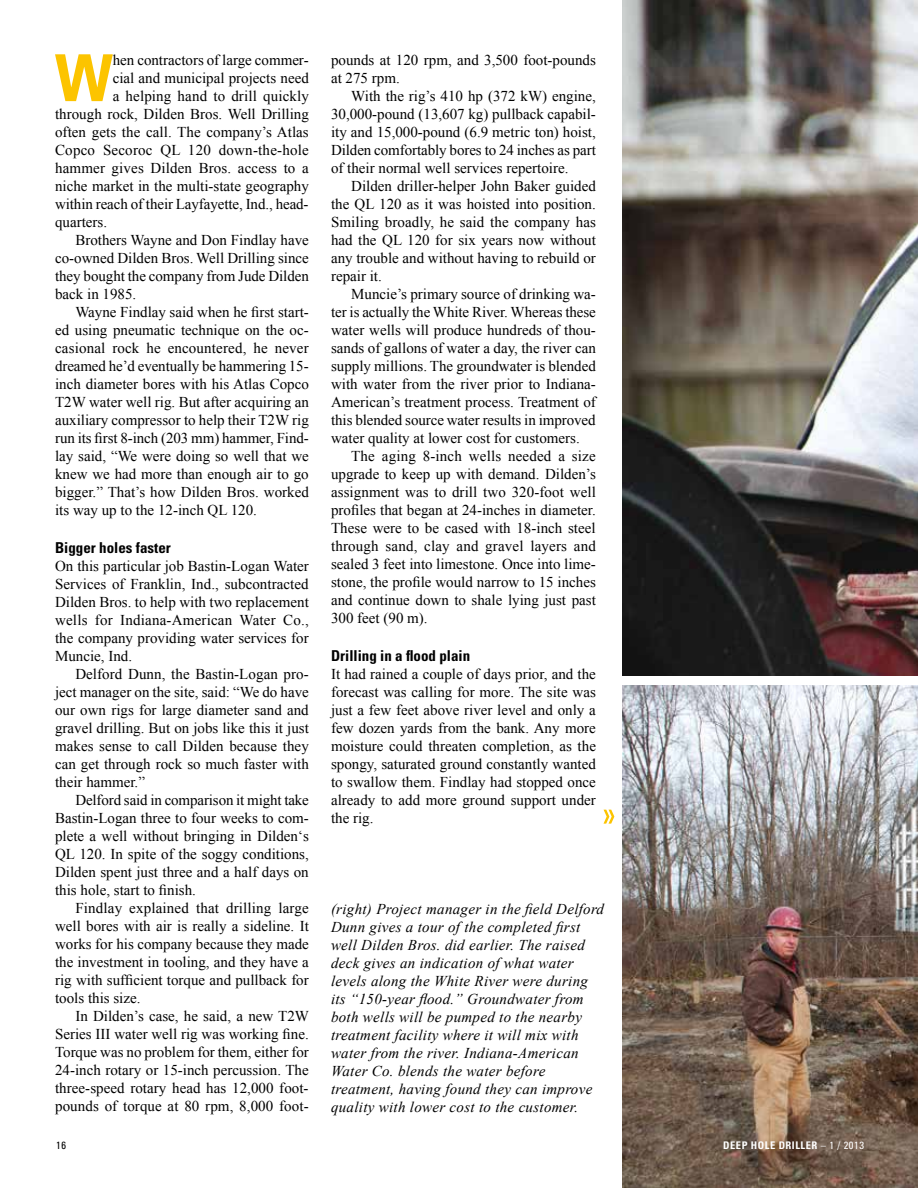
<style>
.page{position:relative;width:918px;height:1188px;background:#fff}
.page>*{position:absolute;margin:0;border:0;box-sizing:border-box;transform-origin:0 0}
.t1{font:700 condensed 64.8px "Univers LT Std";color:#fcc400}
.t2{font:15px/18px "Times New Roman";color:#000;text-align:justify}
.t3{font:italic 15px/18px "Times New Roman";letter-spacing:.02em;color:#000}
.t4{font:700 condensed 15px "Univers LT Std";color:#000}
.t5{font:700 condensed 10.5px "Univers LT Std";letter-spacing:.05em;color:#fff}
.t6{font:condensed 10.5px "Univers LT Std";color:#000}
.s1{font-weight:400}
</style>
<div class="page">
<img style="left:622px;top:685px;width:296px;height:503px">
<svg style="left:604px;top:810px;width:10px;height:14px"></svg>
<img style="left:622px;top:0;width:296px;height:676px">
<h1 class="t1" style="left:55px;top:38px;width:59px">W</h1>
<p class="t2" style="left:113px;top:51px;width:198px">hen contractors of large commer-</p>
<p class="t2" style="left:113px;top:69px;width:198px">cial and municipal projects need</p>
<p class="t2" style="left:113px;top:87px;width:198px">a helping hand to drill quickly</p>
<p class="t2" style="left:55px;top:105px;width:255px">through rock, Dilden Bros. Well Drilling</p>
<p class="t2" style="left:55px;top:123px;width:255px">often gets the call. The company’s Atlas</p>
<p class="t2" style="left:55px;top:141px;width:255px">Copco Secoroc QL 120 down-the-hole</p>
<p class="t2" style="left:55px;top:159px;width:255px">hammer gives Dilden Bros. access to a</p>
<p class="t2" style="left:55px;top:177px;width:255px">niche market in the multi-state geography</p>
<p class="t2" style="left:55px;top:195px;width:255px">within reach of their Layfayette, Ind., head-</p>
<p class="t2" style="left:55px;top:213px;width:54px">quarters.</p>
<p class="t2" style="left:75px;top:231px;width:235px">Brothers Wayne and Don Findlay have</p>
<p class="t2" style="left:55px;top:249px;width:255px">co-owned Dilden Bros. Well Drilling since</p>
<p class="t2" style="left:55px;top:267px;width:255px">they bought the company from Jude Dilden</p>
<p class="t2" style="left:55px;top:285px;width:83px">back in 1985.</p>
<p class="t2" style="left:75px;top:303px;width:235px">Wayne Findlay said when he first start-</p>
<p class="t2" style="left:55px;top:321px;width:255px">ed using pneumatic technique on the oc-</p>
<p class="t2" style="left:55px;top:339px;width:255px">casional rock he encountered, he never</p>
<p class="t2" style="left:55px;top:357px;width:255px">dreamed he’d eventually be hammering 15-</p>
<p class="t2" style="left:55px;top:375px;width:255px">inch diameter bores with his Atlas Copco</p>
<p class="t2" style="left:55px;top:393px;width:255px">T2W water well rig. But after acquiring an</p>
<p class="t2" style="left:55px;top:411px;width:255px">auxiliary compressor to help their T2W rig</p>
<p class="t2" style="left:55px;top:429px;width:255px">run its first 8-inch (203 mm) hammer, Find-</p>
<p class="t2" style="left:55px;top:447px;width:255px">lay said, “We were doing so well that we</p>
<p class="t2" style="left:55px;top:465px;width:255px">knew we had more than enough air to go</p>
<p class="t2" style="left:55px;top:483px;width:255px">bigger.” That’s how Dilden Bros. worked</p>
<p class="t2" style="left:55px;top:501px;width:203px">its way up to the 12-inch QL 120.</p>
<p class="t4" style="left:55px;top:539px;width:117px">Bigger holes faster</p>
<p class="t2" style="left:55px;top:557px;width:255px">On this particular job Bastin-Logan Water Services of Franklin, Ind., subcontracted Dilden Bros. to help with two replacement wells for Indiana-American Water Co., the company providing water services for Muncie, Ind.</p>
<p class="t2" style="left:55px;top:665px;width:255px;text-indent:20px">Delford Dunn, the Bastin-Logan pro&shy;ject manager on the site, said: “We do have our own rigs for large diameter sand and gravel drilling. But on jobs like this it just makes sense to call Dilden because they can get through rock so much faster with their hammer.”</p>
<p class="t2" style="left:55px;top:791px;width:255px;text-indent:20px">Delford said in comparison it might take Bastin-Logan three to four weeks to com&shy;plete a well without bringing in Dilden‘s QL 120. In spite of the soggy conditions, Dilden spent just three and a half days on this hole, start to finish.</p>
<p class="t2" style="left:55px;top:899px;width:255px;text-indent:20px">Findlay explained that drilling large well bores with air is really a sideline. It works for his company because they made the investment in tooling, and they have a rig with sufficient torque and pullback for tools this size.</p>
<p class="t2" style="left:55px;top:1007px;width:256px;text-indent:20px">In Dilden’s case, he said, a new T2W Series III water well rig was working fine.<br>Torque was no problem for them, either for 24-inch rotary or 15-inch percussion. The three-speed rotary head has 12,000 foot&shy;pounds of torque at 80 rpm, 8,000 foot-</p>
<p class="t2" style="left:331px;top:51px;width:266px">pounds at 120 rpm, and 3,500 foot-pounds at 275 rpm.</p>
<p class="t2" style="left:331px;top:87px;width:266px;text-indent:20px">With the rig’s 410 hp (372 kW) engine, 30,000-pound (13,607 kg) pullback capabil&shy;ity and 15,000-pound (6.9 metric ton) hoist, Dilden comfortably bores to 24 inches as part of their normal well services repertoire.</p>
<p class="t2" style="left:331px;top:177px;width:266px;text-indent:20px">Dilden driller-helper John Baker guided the QL 120 as it was hoisted into position.<br>Smiling broadly, he said the company has had the QL 120 for six years now without any trouble and without having to rebuild or repair it.</p>
<p class="t2" style="left:331px;top:285px;width:266px;text-indent:20px">Muncie’s primary source of drinking wa&shy;ter is actually the White River. Whereas these water wells will produce hundreds of thou&shy;sands of gallons of water a day, the river can supply millions. The groundwater is blended with water from the river prior to Indiana-American’s treatment process. Treatment of this blended source water results in improved water quality at lower cost for customers.</p>
<p class="t2" style="left:331px;top:447px;width:266px;text-indent:20px">The aging 8-inch wells needed a size upgrade to keep up with demand. Dilden’s assignment was to drill two 320-foot well profiles that began at 24-inches in diameter.<br>These were to be cased with 18-inch steel through sand, clay and gravel layers and sealed 3 feet into limestone. Once into lime&shy;stone, the profile would narrow to 15 inches and continue down to shale lying just past 300 feet (90 m).</p>
<p class="t4" style="left:331px;top:647px;width:141px">Drilling in a flood plain</p>
<p class="t2" style="left:331px;top:665px;width:266px">It had rained a couple of days prior, and the forecast was calling for more. The site was just a few feet above river level and only a few dozen yards from the bank. Any more moisture could threaten completion, as the spongy, saturated ground constantly wanted to swallow them. Findlay had stopped once already to add more ground support under the rig.</p>
<p class="t3" style="left:331px;top:900px;width:275px">(right) Project manager in the field Delford Dunn gives a tour of the completed first well Dilden Bros. did earlier. The raised deck gives an indication of what water levels along the White River were during its “150-year flood.” Groundwater from both wells will be pumped to the nearby treatment facility where it will mix with water from the river. Indiana-American Water Co. blends the water before treatment, having found they can improve quality with lower cost to the customer.</p>
<p class="t6" style="left:56px;top:1138px;width:11px">16</p>
<p class="t5" style="left:723px;top:1138px;width:142px">deep hole driller <span class="s1">– 1 / 2013</span></p>
</div>
